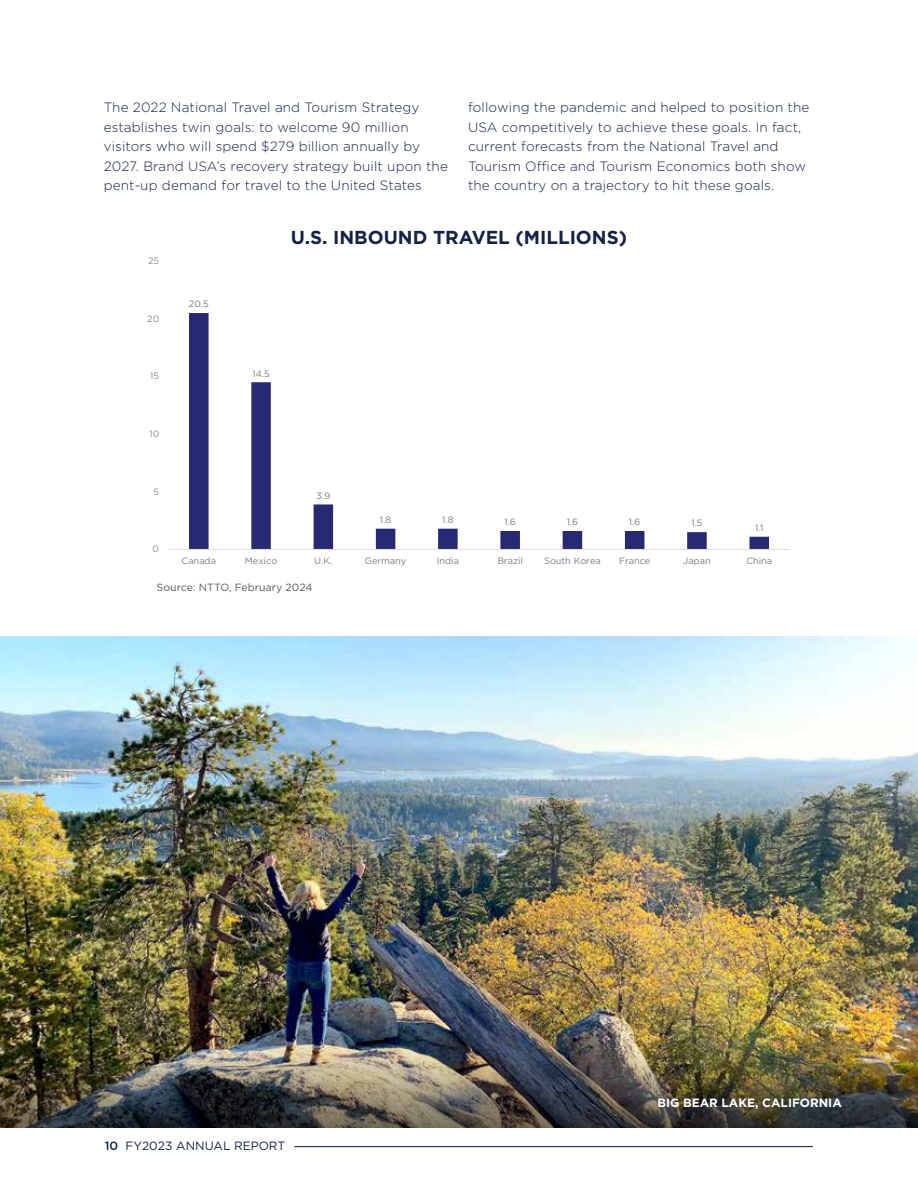
<style>
.page{position:relative;width:918px;height:1188px;background:#fff}
.page>*{position:absolute;margin:0;border:0;box-sizing:border-box;transform-origin:0 0}
.t1{font:700 18.75px "Gotham";color:#132246}
.t2{font:300 13.5px/19.5px "Gotham";letter-spacing:.01em;color:#132246}
.t3{font:700 12px "Gotham";color:#fff}
.t4{font:12px "Gotham";color:#132246}
.t5{font:10.5px "Gotham";letter-spacing:.005em;color:#58595b}
.t6{font:9.15px "Gotham";color:#7a7c7f}
.t7{font:9.15px "Gotham";color:#888a8d}
.s1{font-weight:500}
</style>
<div class="page">
<img style="left:0;top:636px;width:918px;height:409px">
<img style="left:0;top:1045px;width:918px;height:83px">
<div style="left:640px;top:1079px;width:218px;height:46px;background:#000;opacity:.4"></div>
<svg style="left:189px;top:313px;width:580px;height:236px"></svg>
<hr style="left:168px;top:549px;width:622px;height:1px;background:#dcddde">
<hr style="left:294px;top:1146px;width:519px;height:1px;background:#132246">
<p class="t2" style="left:104px;top:97px;width:346px">The 2022 National Travel and Tourism Strategy establishes twin goals: to welcome 90 million visitors who will spend $279 billion annually by 2027. Brand USA’s recovery strategy built upon the pent-up demand for travel to the United States</p>
<p class="t2" style="left:468px;top:97px;width:343px">following the pandemic and helped to position the USA competitively to achieve these goals. In fact, current forecasts from the National Travel and Tourism Office and Tourism Economics both show the country on a trajectory to hit these goals.</p>
<p class="t7" style="left:148px;top:255px;width:13px">25</p>
<p class="t7" style="left:147px;top:313px;width:14px">20</p>
<p class="t7" style="left:150px;top:370px;width:10px">15</p>
<p class="t7" style="left:149px;top:428px;width:11px">10</p>
<p class="t7" style="left:154px;top:486px;width:7px">5</p>
<p class="t7" style="left:153px;top:543px;width:8px">0</p>
<p class="t6" style="left:189px;top:298px;width:21px">20.5</p>
<h1 class="t1" style="left:291px;top:225px;width:338px">U.S. INBOUND TRAVEL (MILLIONS)</h1>
<p class="t6" style="left:252px;top:368px;width:19px">14.5</p>
<p class="t6" style="left:316px;top:490px;width:15px">3.9</p>
<p class="t6" style="left:380px;top:514px;width:13px">1.8</p>
<p class="t6" style="left:442px;top:514px;width:13px">1.8</p>
<p class="t6" style="left:504px;top:516px;width:13px">1.6</p>
<p class="t6" style="left:567px;top:516px;width:13px">1.6</p>
<p class="t6" style="left:629px;top:516px;width:13px">1.6</p>
<p class="t6" style="left:691px;top:517px;width:13px">1.5</p>
<p class="t6" style="left:755px;top:522px;width:10px">1.1</p>
<p class="t6" style="left:182px;top:555px;width:36px">Canada</p>
<p class="t6" style="left:245px;top:555px;width:34px">Mexico</p>
<p class="t6" style="left:314px;top:555px;width:20px">U.K.</p>
<p class="t6" style="left:365px;top:555px;width:43px">Germany</p>
<p class="t6" style="left:437px;top:555px;width:24px">India</p>
<p class="t6" style="left:497px;top:555px;width:27px">Brazil</p>
<p class="t6" style="left:544px;top:555px;width:58px">South Korea</p>
<p class="t6" style="left:619px;top:555px;width:33px">France</p>
<p class="t6" style="left:683px;top:555px;width:29px">Japan</p>
<p class="t6" style="left:746px;top:555px;width:27px">China</p>
<p class="t5" style="left:157px;top:580px;width:157px">Source: NTTO, February 2024</p>
<p class="t4" style="left:105px;top:1138px;width:182px"><span class="s1">10</span> FY2023 ANNUAL REPORT</p>
<p class="t3" style="left:657px;top:1094px;width:186px">BIG BEAR LAKE, CALIFORNIA</p>
</div>
